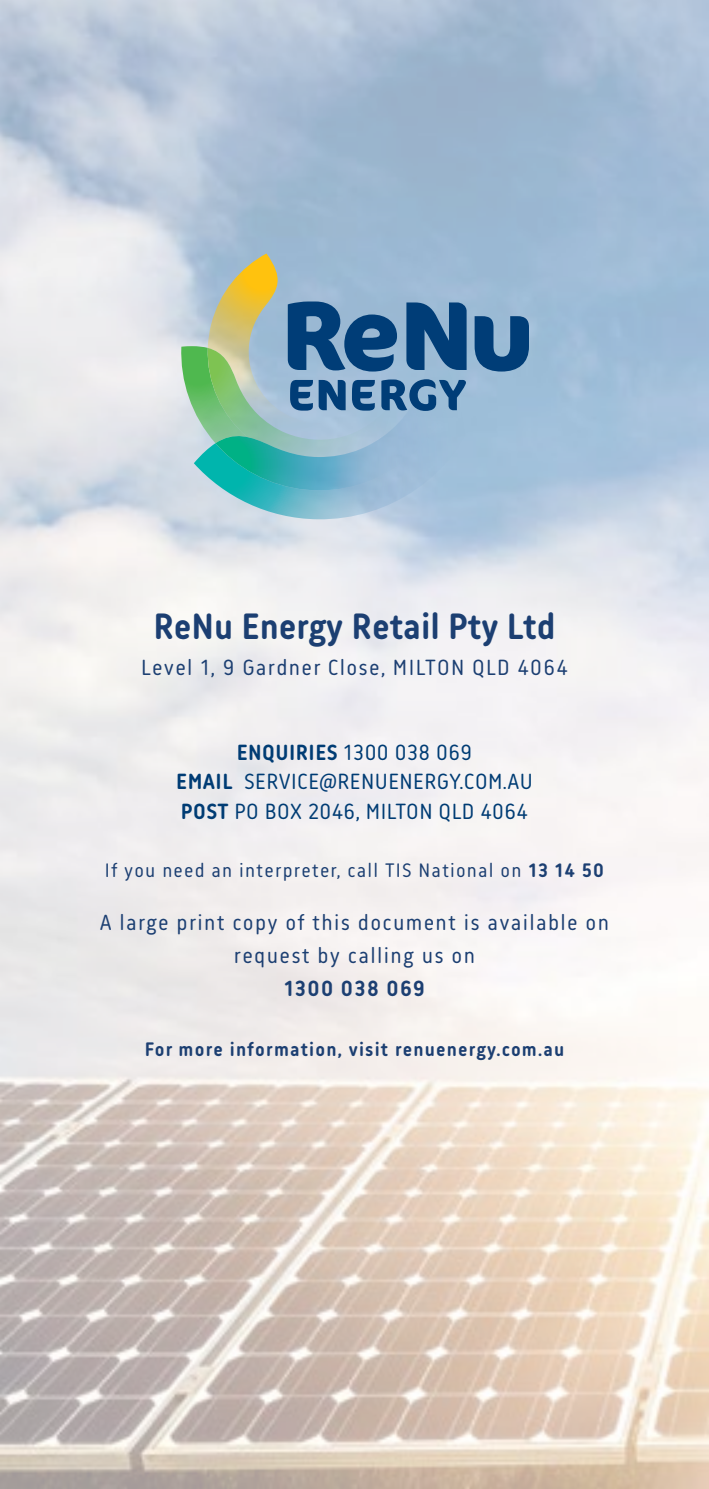
<style>
.page{position:relative;width:709px;height:1489px;background:#fff}
.page>*{position:absolute;margin:0;border:0;box-sizing:border-box;transform-origin:0 0}
.t1{font:700 37.5px "Korb";color:#1c3f72}
.t2{font:22.5px/32.5px "Korb";letter-spacing:.06em;color:#1c3f72;text-align:center}
.t3{font:22.5px/29.5px "Korb";letter-spacing:.02em;color:#003c74;text-align:center}
.t4{font:700 22.5px "Korb";letter-spacing:.06em;color:#1c3f72}
.t5{font:20px "Korb";letter-spacing:.06em;color:#1c3f72}
.t6{font:700 20px "Korb";letter-spacing:.06em;color:#1c3f72}
.s1{font-weight:700}
</style>
<div class="page">
<img style="left:0;top:0;width:709px;height:1488px">
<svg style="left:194px;top:370px;width:284px;height:150px;background:#aac8dc"></svg>
<svg style="left:474px;top:316px;width:55px;height:55px;background:#306494"></svg>
<svg style="left:180px;top:253px;width:286px;height:251px;background:#7faab5"></svg>
<h1 class="t1" style="left:153px;top:605px;width:404px">ReNu Energy Retail Pty Ltd</h1>
<p class="t2" style="left:141px;top:650px;width:428px">Level 1, 9 Gardner Close, MILTON QLD 4064</p>
<p class="t3" style="left:176px;top:737px;width:358px"><span class="s1">ENQUIRIES</span> 1300 038 069<br><span class="s1">EMAIL</span> SERVICE@RENUENERGY.COM.AU<br><span class="s1">POST</span> PO BOX 2046, MILTON QLD 4064</p>
<p class="t5" style="left:105px;top:858px;width:500px">If you need an interpreter, call TIS National on <span class="s1">13 14 50</span></p>
<p class="t2" style="left:100px;top:906px;width:510px">A large print copy of this document is available on request by calling us on</p>
<p class="t4" style="left:284px;top:975px;width:142px">1300 038 069</p>
<p class="t6" style="left:145px;top:1037px;width:421px">For more information, visit renuenergy.com.au</p>
</div>
